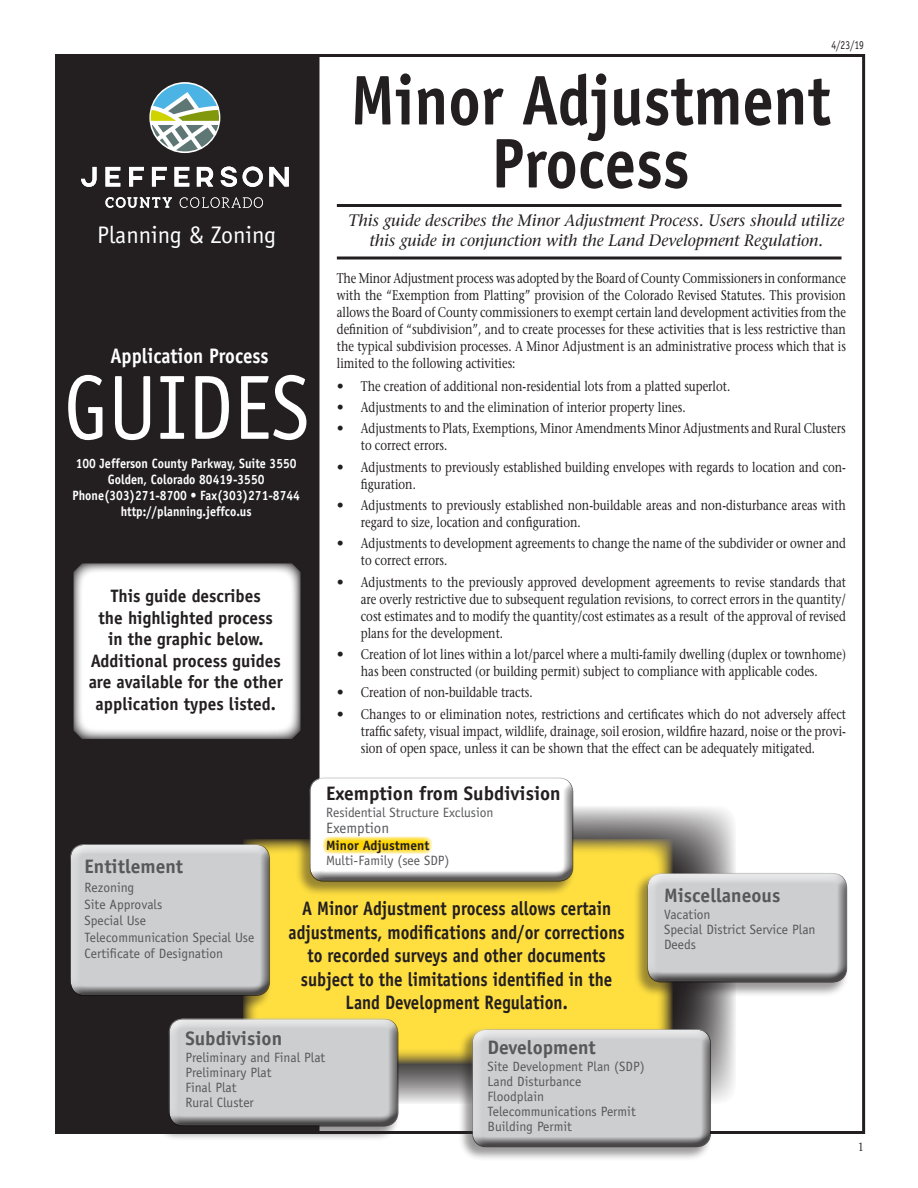
<style>
.page{position:relative;width:918px;height:1188px;background:#fff}
.page>*{position:absolute;margin:0;border:0;box-sizing:border-box;transform-origin:0 0}
.t1{font:91.5px "Officina Sans";color:#fff;scale:.9 1}
.t2{font:700 70.5px/63px "Officina Sans";color:#231f20;text-align:center;scale:.89 1}
.t3{font:24px "Officina Sans";color:#fff}
.t4{font:700 21px "Officina Sans";color:#fff;scale:.9 1}
.flow_h{font:700 19.5px/23.4px "Officina Sans";color:#231f20;text-align:center;scale:.87 1}
.flow_h-2{font:700 19.5px "Officina Sans";color:#57585a}
.flow_h-3{font:700 19.5px "Officina Sans";color:#231f20}
.t5{font:700 18px/21.6px "Officina Sans";color:#231f20;text-align:center;scale:.96 1}
.b{font:italic 16.5px/19.8px "Stone Serif";color:#231f20;text-align:center}
.flow_b{font:15px "Officina Sans";color:#57585a}
.b-bigger_indent{font:14.1px/17px "Stone Serif";color:#231f20}
.b-bigger{font:14.1px/17px "Stone Serif";color:#231f20;text-align:justify;scale:.8 1}
.flow_b-2{font:13.5px "Officina Sans";color:#57585a}
.t6{font:700 13.5px "Officina Sans";color:#fff;scale:.9 1}
.flow_b-3{font:700 13.5px "Officina Sans";color:#231f20}
.b-2{font:12px "Officina Sans";color:#231f20;scale:.8 1}
.b_smaller{font:12px "Stone Serif";color:#231f20;scale:.8 1}
</style>
<div class="page">
<div style="left:56px;top:55px;width:263px;height:1078px;background:#231f20"></div>
<div style="left:55px;top:54px;width:265px;height:1080px;border:2px solid #231f20"></div>
<svg style="left:114px;top:806px;width:622px;height:298px"></svg>
<div style="left:243px;top:839px;width:429px;height:225px;background:#ffdf40"></div>
<svg style="left:337px;top:256px;width:505px;height:4px;background:#595657"></svg>
<hr style="left:337px;top:204px;width:505px;height:3px;background:#231f20">
<svg style="left:73px;top:563px;width:228px;height:176px;background:#f2f1f1"></svg>
<div style="left:149px;top:82px;width:71px;height:71px;border:3px solid #fff;border-radius:50%"></div>
<svg style="left:81px;top:167px;width:16px;height:20px"></svg>
<svg style="left:106px;top:167px;width:14px;height:20px"></svg>
<svg style="left:129px;top:167px;width:15px;height:20px"></svg>
<svg style="left:152px;top:167px;width:15px;height:20px"></svg>
<svg style="left:175px;top:167px;width:14px;height:20px"></svg>
<svg style="left:197px;top:167px;width:16px;height:20px"></svg>
<svg style="left:221px;top:167px;width:16px;height:20px"></svg>
<svg style="left:243px;top:167px;width:20px;height:20px"></svg>
<svg style="left:269px;top:167px;width:20px;height:20px"></svg>
<svg style="left:151px;top:84px;width:68px;height:67px;background:#8ea8a0"></svg>
<svg style="left:105px;top:197px;width:67px;height:11px"></svg>
<svg style="left:180px;top:197px;width:83px;height:11px"></svg>
<div style="left:56px;top:843px;width:216px;height:168px;background:#231f20"></div>
<div style="left:68px;top:842px;width:203px;height:145px;background:#fff;opacity:.75"></div>
<div style="left:68px;top:847px;width:203px;height:149px;background:#231f20;opacity:.75"></div>
<div style="left:633px;top:871px;width:216px;height:126px;background:#231f20;opacity:.46"></div>
<div style="left:645px;top:870px;width:203px;height:104px;background:#fff;opacity:.75"></div>
<div style="left:645px;top:875px;width:203px;height:108px;background:#231f20;opacity:.75"></div>
<div style="left:458px;top:1027px;width:255px;height:135px;background:#231f20;opacity:.46"></div>
<div style="left:469px;top:1027px;width:243px;height:112px;background:#fff;opacity:.75"></div>
<div style="left:469px;top:1031px;width:243px;height:117px;background:#231f20;opacity:.75"></div>
<div style="left:154px;top:1017px;width:247px;height:124px;background:#231f20;opacity:.46"></div>
<div style="left:166px;top:1016px;width:232px;height:102px;background:#fff;opacity:.75"></div>
<div style="left:166px;top:1021px;width:232px;height:106px;background:#231f20;opacity:.75"></div>
<div style="left:295px;top:776px;width:280px;height:120px;background:#231f20;opacity:.46"></div>
<div style="left:308px;top:775px;width:267px;height:98px;background:#fff;opacity:.75"></div>
<div style="left:308px;top:780px;width:267px;height:102px;background:#231f20;opacity:.75"></div>
<svg style="left:323px;top:837px;width:109px;height:17px;background:#ffde42"></svg>
<p class="b-2" style="left:831px;top:38px;width:42px">4/23/19</p>
<p class="t3" style="left:97px;top:221px;width:181px">Planning &amp; Zoning</p>
<p class="t4" style="left:110px;top:342px;width:177px">Application Process</p>
<p class="t1" style="left:64px;top:354px;width:274px">GUIDES</p>
<p class="t6" style="left:76px;top:455px;width:247px">100 Jefferson County Parkway, Suite 3550</p>
<p class="t6" style="left:108px;top:471px;width:176px">Golden, Colorado 80419-3550</p>
<p class="t6" style="left:72px;top:487px;width:254px">Phone(303)271-8700 • Fax(303)271-8744</p>
<p class="t6" style="left:121px;top:503px;width:147px">http://planning.jeffco.us</p>
<p class="t5" style="left:89px;top:585px;width:204px">This guide describes<br>the highlighted process<br>in the graphic below.<br>Additional process guides are available for the other application types listed.</p>
<p class="t2" style="left:351px;top:68px;width:541px">Minor Adjustment<br>Process</p>
<p class="b" style="left:348px;top:210px;width:498px">This guide describes the Minor Adjustment Process. Users should utilize this guide in conjunction with the Land Development Regulation.</p>
<p class="b-bigger" style="left:337px;top:270px;width:638px">The Minor Adjustment process was adopted by the Board of County Commissioners in conformance with the “Exemption from Platting” provision of the Colorado Revised Statutes. This provision allows the Board of County commissioners to exempt certain land development activities from the definition of “subdivision”, and to create processes for these activities that is less restrictive than the typical subdivision processes. A Minor Adjustment is an administrative process which that is limited to the following activities:</p>
<p class="b-bigger_indent" style="left:337px;top:377px;width:395px">• The creation of additional non-residential lots from a platted superlot.</p>
<p class="b-bigger_indent" style="left:337px;top:399px;width:350px">• Adjustments to and the elimination of interior property lines.</p>
<p class="b-bigger_indent" style="left:361px;top:420px;width:486px;text-indent:-24px">• Adjustments to Plats, Exemptions, Minor Amendments Minor Adjustments and Rural Clusters to correct errors.</p>
<p class="b-bigger_indent" style="left:361px;top:458px;width:487px;text-indent:-24px">• Adjustments to previously established building envelopes with regards to location and con&shy;figuration.</p>
<p class="b-bigger_indent" style="left:361px;top:497px;width:487px;text-indent:-24px">• Adjustments to previously established non-buildable areas and non-disturbance areas with regard to size, location and configuration.</p>
<p class="b-bigger_indent" style="left:361px;top:535px;width:487px;text-indent:-24px">• Adjustments to development agreements to change the name of the subdivider or owner and to correct errors.</p>
<p class="b-bigger_indent" style="left:361px;top:573px;width:487px;text-align:justify;text-indent:-24px">• Adjustments to the previously approved development agreements to revise standards that are overly restrictive due to subsequent regulation revisions, to correct errors in the quantity/ cost estimates and to modify the quantity/cost estimates as a result of the approval of revised plans for the development.</p>
<p class="b-bigger_indent" style="left:337px;top:645px;width:511px;text-align:center">• Creation of lot lines within a lot/parcel where a multi-family dwelling (duplex or townhome) has been constructed (or building permit) subject to compliance with applicable codes.</p>
<p class="b-bigger_indent" style="left:337px;top:684px;width:197px">• Creation of non-buildable tracts.</p>
<p class="b-bigger_indent" style="left:361px;top:705px;width:487px;text-align:justify;text-indent:-24px">• Changes to or elimination notes, restrictions and certificates which do not adversely affect traffic safety, visual impact, wildlife, drainage, soil erosion, wildfire hazard, noise or the provi&shy;sion of open space, unless it can be shown that the effect can be adequately mitigated.</p>
<p class="flow_h-2" style="left:85px;top:854px;width:100px">Entitlement</p>
<p class="flow_b-2" style="left:85px;top:880px;width:51px">Rezoning</p>
<p class="flow_b-2" style="left:85px;top:896px;width:79px">Site Approvals</p>
<p class="flow_b-2" style="left:85px;top:913px;width:63px">Special Use</p>
<p class="flow_b-2" style="left:85px;top:929px;width:171px">Telecommunication Special Use</p>
<p class="flow_b-2" style="left:85px;top:946px;width:140px">Certificate of Designation</p>
<p class="flow_h-3" style="left:326px;top:781px;width:236px">Exemption from Subdivision</p>
<p class="flow_b-2" style="left:326px;top:804px;width:169px">Residential Structure Exclusion</p>
<p class="flow_b" style="left:326px;top:819px;width:65px">Exemption</p>
<p class="flow_b-3" style="left:326px;top:837px;width:105px">Minor Adjustment</p>
<p class="flow_b-2" style="left:326px;top:852px;width:125px">Multi-Family (see SDP)</p>
<p class="flow_h" style="left:289px;top:897px;width:388px">A Minor Adjustment process allows certain adjustments, modifications and/or corrections to recorded surveys and other documents subject to the limitations identified in the Land Development Regulation.</p>
<p class="flow_h-2" style="left:185px;top:1027px;width:98px">Subdivision</p>
<p class="flow_b-2" style="left:185px;top:1049px;width:142px">Preliminary and Final Plat</p>
<p class="flow_b-2" style="left:185px;top:1064px;width:88px">Preliminary Plat</p>
<p class="flow_b-2" style="left:185px;top:1079px;width:53px">Final Plat</p>
<p class="flow_b-2" style="left:185px;top:1094px;width:70px">Rural Cluster</p>
<p class="flow_h-2" style="left:488px;top:1036px;width:110px">Development</p>
<p class="flow_b-2" style="left:488px;top:1059px;width:159px">Site Development Plan (SDP)</p>
<p class="flow_b-2" style="left:488px;top:1074px;width:95px">Land Disturbance</p>
<p class="flow_b-2" style="left:488px;top:1089px;width:58px">Floodplain</p>
<p class="flow_b-2" style="left:488px;top:1104px;width:150px">Telecommunications Permit</p>
<p class="flow_b-2" style="left:488px;top:1119px;width:86px">Building Permit</p>
<p class="flow_h-2" style="left:664px;top:883px;width:118px">Miscellaneous</p>
<p class="flow_b-2" style="left:664px;top:906px;width:48px">Vacation</p>
<p class="flow_b-2" style="left:664px;top:921px;width:153px">Special District Service Plan</p>
<p class="flow_b-2" style="left:664px;top:936px;width:34px">Deeds</p>
<p class="b_smaller" style="left:858px;top:1139px;width:8px">1</p>
</div>
